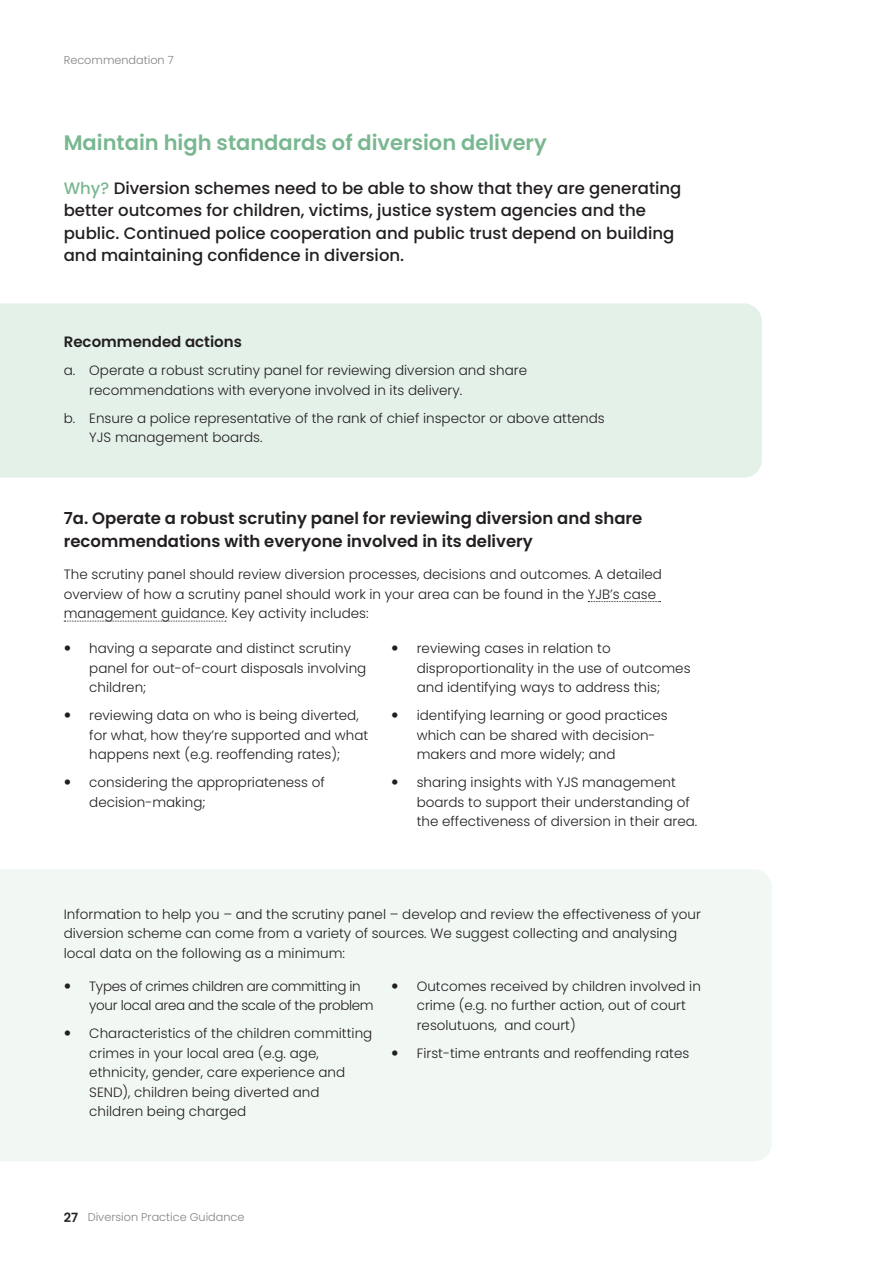
<style>
.page{position:relative;width:893px;height:1263px;background:#fff}
.page>*{position:absolute;margin:0;border:0;box-sizing:border-box;transform-origin:0 0}
.Subhead_-_smaller{font:600 21px "Poppins";color:#79b791}
.t1{font:500 16.5px/22.5px "Poppins";color:#231f20}
.t2{font:600 16.5px/22.5px "Poppins";color:#231f20}
.Slug{font:600 15px "Poppins";color:#231f20}
.bullet{font:300 13.5px/19.5px "Poppins";color:#231f20}
.Body_copy{font:300 13.5px/19.5px "Poppins";color:#231f20}
.bullet-2{font:300 13.5px/19.5px "Poppins";letter-spacing:-.025em;color:#231f20}
.t3{font:300 11.25px "Poppins";color:#808285}
.s1{color:#79b791}
.s2{font-weight:600;font-size:12.75px;color:#231f20}
</style>
<div class="page">
<div style="left:0;top:303px;width:762px;height:175px;background:#e4f1e9"></div>
<div style="left:0;top:869px;width:772px;height:292px;background:#f1f8f4"></div>
<svg style="left:588px;top:601px;width:72px;height:1px"></svg>
<svg style="left:64px;top:621px;width:162px;height:1px"></svg>
<svg style="left:65px;top:983px;width:5px;height:5px"></svg>
<svg style="left:65px;top:1031px;width:5px;height:5px"></svg>
<svg style="left:392px;top:983px;width:6px;height:5px"></svg>
<svg style="left:392px;top:1050px;width:6px;height:5px"></svg>
<p class="t3" style="left:64px;top:53px;width:112px">Recommendation 7</p>
<p class="Subhead_-_smaller" style="left:64px;top:130px;width:485px">Maintain high standards of diversion delivery</p>
<h4 class="t1" style="left:64px;top:177px;width:619px"><span class="s1">Why?</span> Diversion schemes need to be able to show that they are generating better outcomes for children, victims, justice system agencies and the public. Continued police cooperation and public trust depend on building and maintaining confidence in diversion.</h4>
<p class="Slug" style="left:64px;top:333px;width:180px">Recommended actions</p>
<p class="Body_copy" style="left:89px;top:361px;width:439px;text-indent:-26px">a. Operate a robust scrutiny panel for reviewing diversion and share recommendations with everyone involved in its delivery.</p>
<p class="Body_copy" style="left:89px;top:408px;width:517px;text-indent:-26px">b. Ensure a police representative of the rank of chief inspector or above attends<br>YJS management boards.</p>
<h3 class="t2" style="left:64px;top:507px;width:580px">7a. Operate a robust scrutiny panel for reviewing diversion and share recommendations with everyone involved in its delivery</h3>
<p class="Body_copy" style="left:64px;top:565px;width:600px">The scrutiny panel should review diversion processes, decisions and outcomes. A detailed overview of how a scrutiny panel should work in your area can be found in the YJB’s case management guidance. Key activity includes:</p>
<p class="bullet" style="left:89px;top:639px;width:279px">having a separate and distinct scrutiny panel for out-of-court disposals involving children;</p>
<p class="bullet" style="left:89px;top:706px;width:280px">reviewing data on who is being diverted, for what, how they’re supported and what happens next (e.g. reoffending rates);</p>
<p class="bullet" style="left:89px;top:773px;width:237px">considering the appropriateness of decision-making;</p>
<p class="bullet" style="left:417px;top:639px;width:275px">reviewing cases in relation to disproportionality in the use of outcomes and identifying ways to address this;</p>
<p class="bullet" style="left:417px;top:706px;width:253px">identifying learning or good practices which can be shared with decision&shy;makers and more widely; and</p>
<p class="bullet" style="left:417px;top:773px;width:282px">sharing insights with YJS management boards to support their understanding of the effectiveness of diversion in their area.</p>
<p class="Body_copy" style="left:64px;top:904px;width:639px">Information to help you – and the scrutiny panel – develop and review the effectiveness of your diversion scheme can come from a variety of sources. We suggest collecting and analysing local data on the following as a minimum:</p>
<p class="bullet-2" style="left:89px;top:976px;width:286px">Types of crimes children are committing in your local area and the scale of the problem</p>
<p class="bullet" style="left:89px;top:1024px;width:285px">Characteristics of the children committing crimes in your local area (e.g. age, ethnicity, gender, care experience and SEND), children being diverted and children being charged</p>
<p class="bullet" style="left:417px;top:976px;width:286px">Outcomes received by children involved in crime (e.g. no further action, out of court resolutuons, and court)</p>
<p class="bullet" style="left:417px;top:1043px;width:274px">First-time entrants and reoffending rates</p>
<p class="t3" style="left:64px;top:1211px;width:182px"><span class="s2">27</span> Diversion Practice Guidance</p>
</div>
